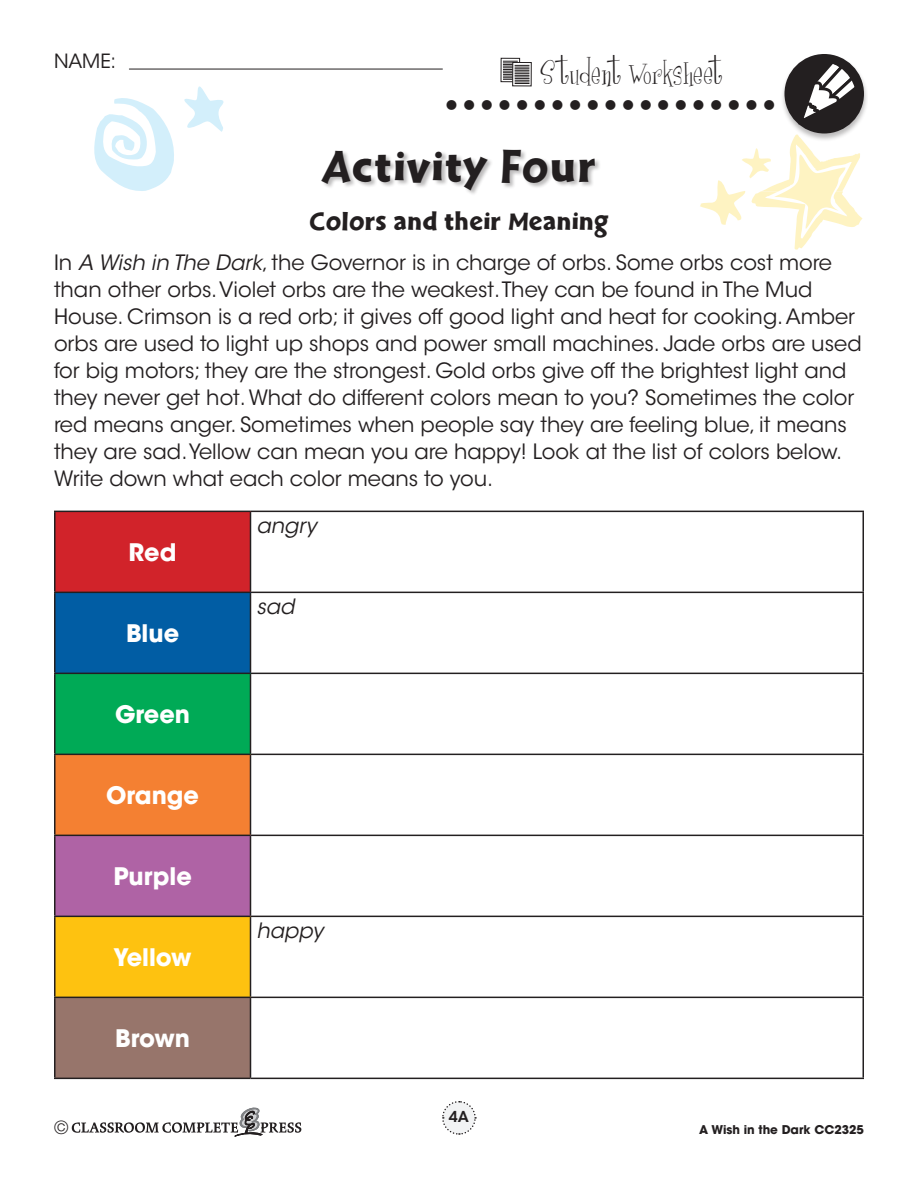
<style>
.page{position:relative;width:918px;height:1188px;background:#fff}
.page>*{position:absolute;margin:0;border:0;box-sizing:border-box;transform-origin:0 0}
.t1{font:46.5px "Cal Sans Heavy KB";letter-spacing:.045em;color:#231f20}
.t2{font:700 42px "Futura";color:#231f20}
.t3{font:31.5px "Girlsare Weird";letter-spacing:.01em;color:#231f20}
.TG_Purple_Cal_Subhead{font:27px "Cal Sans Heavy KB";letter-spacing:.015em;color:#231f20}
.ABC_Question_Style{font:700 24px "ITC Avant Garde Std";color:#fff}
.body_copy_AG_12_15{font:21px/27px "ITC Avant Garde Std";color:#231f20}
.ABC_Question_Style-2{font:italic 21px "ITC Avant Garde Std";color:#231f20}
.t4{font:19.5px "ITC Avant Garde Std";color:#231f20}
.t5{font:18px "ITC Avant Garde Std";color:#231f20}
.t6{font:600 15px "ITC Avant Garde Std";color:#231f20}
.t7{font:700 12px "ITC Avant Garde Std";color:#231f20}
.s1{font-style:italic}
</style>
<div class="page">
<div style="left:780px;top:54px;width:88px;height:89px;background:#231f20;opacity:.3"></div>
<div style="left:784px;top:54px;width:80px;height:80px;background:#231f20;border-radius:50%"></div>
<svg style="left:797px;top:54px;width:67px;height:71px"></svg>
<svg style="left:503px;top:60px;width:15px;height:1px"></svg>
<div style="left:501px;top:58px;width:19px;height:24px;border:1px solid #231f20"></div>
<div style="left:512px;top:62px;width:20px;height:24px;border:1px solid #231f20"></div>
<svg style="left:503px;top:61px;width:27px;height:23px"></svg>
<svg style="left:72px;top:1107px;width:229px;height:29px"></svg>
<svg style="left:442px;top:1101px;width:35px;height:34px"></svg>
<hr style="left:129px;top:69px;width:313px;height:1px;background:#231f20">
<svg style="left:94px;top:86px;width:130px;height:105px"></svg>
<svg style="left:700px;top:134px;width:163px;height:116px"></svg>
<div style="left:322px;top:149px;width:279px;height:48px;background:#231f20;opacity:.3"></div>
<div style="left:55px;top:511px;width:195px;height:81px;background:#d1232a"></div>
<div style="left:55px;top:592px;width:195px;height:81px;background:#015da4"></div>
<div style="left:55px;top:673px;width:195px;height:81px;background:#00aa56"></div>
<div style="left:55px;top:754px;width:195px;height:81px;background:#f48032"></div>
<div style="left:55px;top:835px;width:195px;height:81px;background:#af63a5"></div>
<div style="left:55px;top:916px;width:195px;height:81px;background:#fec210"></div>
<div style="left:55px;top:997px;width:195px;height:81px;background:#97756b"></div>
<hr style="left:54px;top:511px;width:196px;height:1px;background:#231f20">
<hr style="left:54px;top:512px;width:2px;height:80px;background:#231f20">
<hr style="left:250px;top:511px;width:614px;height:1px;background:#231f20">
<hr style="left:250px;top:512px;width:1px;height:80px;background:#231f20">
<hr style="left:862px;top:512px;width:2px;height:80px;background:#231f20">
<hr style="left:54px;top:592px;width:196px;height:1px;background:#231f20">
<hr style="left:54px;top:593px;width:2px;height:80px;background:#231f20">
<hr style="left:250px;top:592px;width:614px;height:1px;background:#231f20">
<hr style="left:250px;top:593px;width:1px;height:80px;background:#231f20">
<hr style="left:862px;top:593px;width:2px;height:80px;background:#231f20">
<hr style="left:54px;top:673px;width:196px;height:1px;background:#231f20">
<hr style="left:54px;top:674px;width:2px;height:80px;background:#231f20">
<hr style="left:250px;top:673px;width:614px;height:1px;background:#231f20">
<hr style="left:250px;top:674px;width:1px;height:80px;background:#231f20">
<hr style="left:862px;top:674px;width:2px;height:80px;background:#231f20">
<hr style="left:54px;top:754px;width:196px;height:1px;background:#231f20">
<hr style="left:54px;top:755px;width:2px;height:80px;background:#231f20">
<hr style="left:250px;top:754px;width:614px;height:1px;background:#231f20">
<hr style="left:250px;top:755px;width:1px;height:80px;background:#231f20">
<hr style="left:862px;top:755px;width:2px;height:80px;background:#231f20">
<hr style="left:54px;top:835px;width:196px;height:1px;background:#231f20">
<hr style="left:54px;top:836px;width:2px;height:80px;background:#231f20">
<hr style="left:250px;top:835px;width:614px;height:1px;background:#231f20">
<hr style="left:250px;top:836px;width:1px;height:80px;background:#231f20">
<hr style="left:862px;top:836px;width:2px;height:80px;background:#231f20">
<hr style="left:54px;top:916px;width:196px;height:1px;background:#231f20">
<hr style="left:54px;top:917px;width:2px;height:80px;background:#231f20">
<hr style="left:250px;top:916px;width:614px;height:1px;background:#231f20">
<hr style="left:250px;top:917px;width:1px;height:80px;background:#231f20">
<hr style="left:862px;top:917px;width:2px;height:80px;background:#231f20">
<hr style="left:54px;top:997px;width:196px;height:1px;background:#231f20">
<hr style="left:54px;top:998px;width:2px;height:80px;background:#231f20">
<hr style="left:250px;top:997px;width:614px;height:1px;background:#231f20">
<hr style="left:250px;top:998px;width:1px;height:80px;background:#231f20">
<hr style="left:862px;top:998px;width:2px;height:80px;background:#231f20">
<hr style="left:54px;top:1078px;width:196px;height:1px;background:#231f20">
<hr style="left:250px;top:1078px;width:614px;height:1px;background:#231f20">
<p class="t4" style="left:54px;top:50px;width:63px">NAME:</p>
<h3 class="t3" style="left:540px;top:54px;width:184px">Student Worksheet</h3>
<h2 class="t2" style="left:445px;top:62px;width:333px">...................</h2>
<p class="t1" style="left:323px;top:139px;width:274px">Activity Four</p>
<p class="TG_Purple_Cal_Subhead" style="left:310px;top:205px;width:300px">Colors and their Meaning</p>
<p class="body_copy_AG_12_15" style="left:54px;top:249px;width:809px">In <span class="s1">A Wish in The Dark</span>, the Governor is in charge of orbs. Some orbs cost more than other orbs. Violet orbs are the weakest. They can be found in The Mud House. Crimson is a red orb; it gives off good light and heat for cooking. Amber orbs are used to light up shops and power small machines. Jade orbs are used for big motors; they are the strongest. Gold orbs give off the brightest light and they never get hot. What do different colors mean to you? Sometimes the color red means anger. Sometimes when people say they are feeling blue, it means they are sad. Yellow can mean you are happy! Look at the list of colors below.<br>Write down what each color means to you.</p>
<p class="ABC_Question_Style" style="left:129px;top:536px;width:49px">Red</p>
<p class="ABC_Question_Style" style="left:126px;top:617px;width:55px">Blue</p>
<p class="ABC_Question_Style" style="left:115px;top:698px;width:77px">Green</p>
<p class="ABC_Question_Style" style="left:106px;top:779px;width:94px">Orange</p>
<p class="ABC_Question_Style" style="left:113px;top:860px;width:80px">Purple</p>
<p class="ABC_Question_Style" style="left:114px;top:941px;width:80px">Yellow</p>
<p class="ABC_Question_Style" style="left:115px;top:1022px;width:76px">Brown</p>
<p class="ABC_Question_Style-2" style="left:256px;top:513px;width:66px">angry</p>
<p class="ABC_Question_Style-2" style="left:256px;top:594px;width:44px">sad</p>
<p class="ABC_Question_Style-2" style="left:256px;top:918px;width:73px">happy</p>
<p class="t6" style="left:449px;top:1107px;width:22px">4A</p>
<p class="t5" style="left:54px;top:1117px;width:16px">©</p>
<p class="t7" style="left:699px;top:1122px;width:166px">A Wish in the Dark CC2325</p>
</div>
